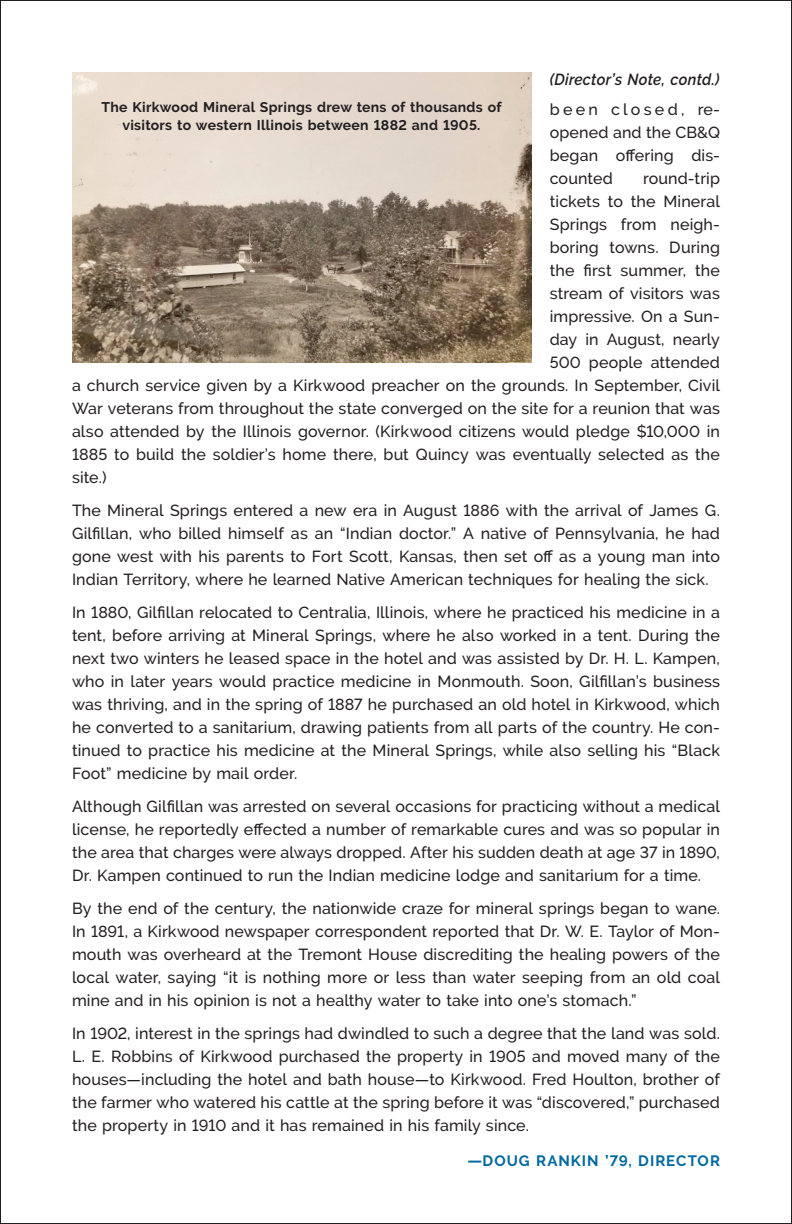
<style>
.page{position:relative;width:792px;height:1224px;background:#fff}
.page>*{position:absolute;margin:0;border:0;box-sizing:border-box;transform-origin:0 0}
.Body_note{font:500 16px/23px "Raleway";letter-spacing:.01em;color:#231f20;text-align:justify}
.Subhead_white{font:italic 600 16px "Raleway";letter-spacing:.015em;color:#231f20;scale:.94 1}
.Body_note-2{font:700 15px "Raleway";letter-spacing:.07em;color:#00699f}
.Subhead_white-2{font:700 14px/18px "Raleway";letter-spacing:.02em;color:#231f20;text-align:center}
.s1{font-size:16px}
</style>
<div class="page">
<img style="left:72px;top:72px;width:460px;height:291px">
<p class="Subhead_white" style="left:550px;top:70px;width:182px">(Director’s Note, contd.)</p>
<p class="Subhead_white-2" style="left:102px;top:98px;width:402px">The Kirkwood Mineral Springs drew tens of thousands of visitors to western Illinois between 1882 and 1905.</p>
<p class="Body_note" style="left:550px;top:98px;width:172px">been closed, re&shy;opened and the CB&amp;Q began offering dis&shy;counted</p>
<p class="Body_note" style="left:643px;top:167px;width:78px">round-trip</p>
<p class="Body_note" style="left:550px;top:190px;width:172px">tickets to the Mineral</p>
<p class="Body_note" style="left:550px;top:213px;width:172px">Springs from neigh-</p>
<p class="Body_note" style="left:550px;top:236px;width:172px">boring towns. During</p>
<p class="Body_note" style="left:550px;top:259px;width:172px">the first summer, the</p>
<p class="Body_note" style="left:550px;top:282px;width:172px">stream of visitors was</p>
<p class="Body_note" style="left:550px;top:305px;width:172px">impressive. On a Sun-</p>
<p class="Body_note" style="left:550px;top:328px;width:172px">day in August, nearly</p>
<p class="Body_note" style="left:550px;top:351px;width:172px">500 people attended</p>
<p class="Body_note" style="left:72px;top:374px;width:650px">a church service given by a Kirkwood preacher on the grounds. In September, Civil</p>
<p class="Body_note" style="left:72px;top:397px;width:650px">War veterans from throughout the state converged on the site for a reunion that was</p>
<p class="Body_note" style="left:72px;top:420px;width:649px">also attended by the Illinois governor. (Kirkwood citizens would pledge $10,000 in</p>
<p class="Body_note" style="left:72px;top:443px;width:650px">1885 to build the soldier’s home there, but Quincy was eventually selected as the</p>
<p class="Body_note" style="left:72px;top:466px;width:36px">site.)</p>
<p class="Body_note" style="left:72px;top:499px;width:650px">The Mineral Springs entered a new era in August 1886 with the arrival of James G.<br>Gilfillan, who billed himself as an “Indian doctor.” A native of Pennsylvania, he had gone west with his parents to Fort Scott, Kansas, then set off as a young man into Indian Territory, where he learned Native American techniques for healing the sick.</p>
<p class="Body_note" style="left:72px;top:601px;width:650px">In 1880, Gilfillan relocated to Centralia, Illinois, where he practiced his medicine in a tent, before arriving at Mineral Springs, where he also worked in a tent. During the next two winters he leased space in the hotel and was assisted by Dr. H. L. Kampen, who in later years would practice medicine in Monmouth. Soon, Gilfillan’s business was thriving, and in the spring of 1887 he purchased an old hotel in Kirkwood, which he converted to a sanitarium, drawing patients from all parts of the country. He con&shy;tinued to practice his medicine at the Mineral Springs, while also selling his “Black Foot” medicine by mail order.</p>
<p class="Body_note" style="left:72px;top:795px;width:650px">Although Gilfillan was arrested on several occasions for practicing without a medical license, he reportedly effected a number of remarkable cures and was so popular in the area that charges were always dropped. After his sudden death at age 37 in 1890, Dr. Kampen continued to run the Indian medicine lodge and sanitarium for a time.</p>
<p class="Body_note" style="left:72px;top:897px;width:650px">By the end of the century, the nationwide craze for mineral springs began to wane.<br>In 1891, a Kirkwood newspaper correspondent reported that Dr. W. E. Taylor of Mon&shy;mouth was overheard at the Tremont House discrediting the healing powers of the local water, saying “it is nothing more or less than water seeping from an old coal mine and in his opinion is not a healthy water to take into one’s stomach.”</p>
<p class="Body_note" style="left:72px;top:1022px;width:650px">In 1902, interest in the springs had dwindled to such a degree that the land was sold.<br>L. E. Robbins of Kirkwood purchased the property in 1905 and moved many of the houses—including the hotel and bath house—to Kirkwood. Fred Houlton, brother of the farmer who watered his cattle at the spring before it was “discovered,” purchased the property in 1910 and it has remained in his family since.</p>
<p class="Body_note-2" style="left:467px;top:1152px;width:254px"><span class="s1">—</span>DOUG RANKIN ’79, DIRECTOR</p>
</div>
